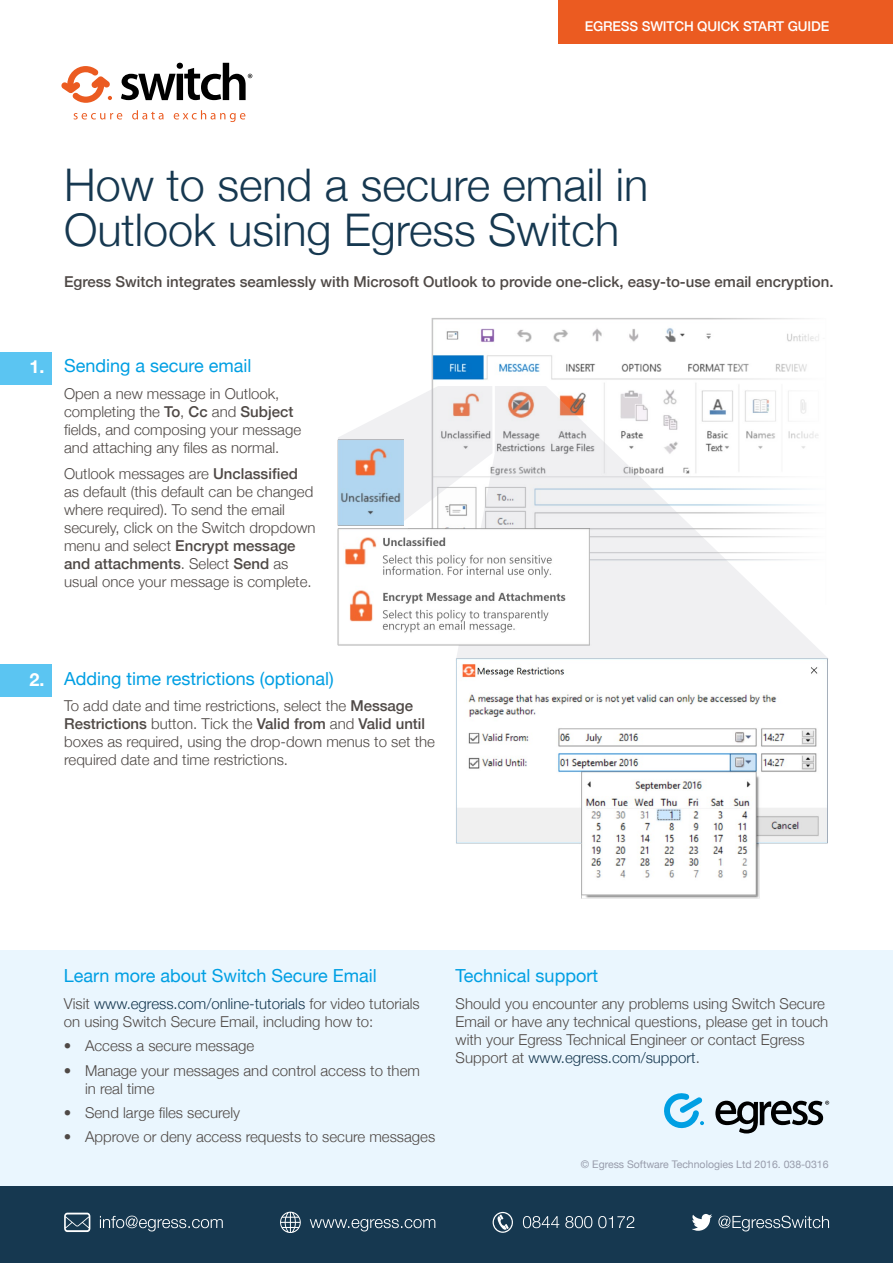
<style>
.page{position:relative;width:893px;height:1263px;background:#fff}
.page>*{position:absolute;margin:0;border:0;box-sizing:border-box;transform-origin:0 0}
.t1{font:300 45px/45px "Helvetica Neue";color:#163850}
.t2{font:18px "Helvetica Neue";color:#009fe3}
.t3{font:700 18px "Helvetica Neue";color:#fff}
.t4{font:300 15px/18px "Helvetica Neue";color:#4f4946}
.t5{font:500 15px "Helvetica Neue";color:#4f4946}
.t6{font:500 13.5px "Helvetica Neue";letter-spacing:-.01em;color:#fff}
.t7{font:10.5px "Helvetica Neue";color:#989cab}
.s1{font-weight:500}
.s2{color:#163850}
</style>
<div class="page">
<img style="left:435px;top:328px;width:384px;height:58px">
<div style="left:0;top:950px;width:893px;height:250px;background:#eaf6fe"></div>
<svg style="left:715px;top:1101px;width:114px;height:32px"></svg>
<svg style="left:664px;top:1093px;width:40px;height:36px"></svg>
<div style="left:0;top:1186px;width:893px;height:77px;background:#163850"></div>
<svg style="left:523px;top:1216px;width:111px;height:12px"></svg>
<svg style="left:493px;top:1212px;width:20px;height:21px"></svg>
<svg style="left:718px;top:1215px;width:111px;height:16px"></svg>
<svg style="left:692px;top:1214px;width:20px;height:17px"></svg>
<svg style="left:310px;top:1219px;width:125px;height:12px"></svg>
<svg style="left:280px;top:1211px;width:21px;height:22px"></svg>
<svg style="left:100px;top:1215px;width:123px;height:16px"></svg>
<svg style="left:64px;top:1213px;width:26px;height:19px"></svg>
<div style="left:0;top:352px;width:51px;height:32px;background:#5bc5f2"></div>
<div style="left:0;top:664px;width:51px;height:33px;background:#5bc5f2"></div>
<div style="left:558px;top:0;width:335px;height:43px;background:#eb5b21"></div>
<svg style="left:74px;top:113px;width:48px;height:6px"></svg>
<svg style="left:132px;top:110px;width:32px;height:9px"></svg>
<svg style="left:174px;top:110px;width:71px;height:12px"></svg>
<svg style="left:61px;top:66px;width:51px;height:37px"></svg>
<svg style="left:121px;top:63px;width:131px;height:37px"></svg>
<svg style="left:342px;top:386px;width:114px;height:50px"></svg>
<svg style="left:456px;top:386px;width:367px;height:268px;fill:#f0f0f2"></svg>
<img style="left:337px;top:436px;width:257px;height:214px">
<img style="left:456px;top:654px;width:372px;height:245px">
<p class="t6" style="left:585px;top:15px;width:246px">EGRESS SWITCH QUICK START GUIDE</p>
<h1 class="t1" style="left:64px;top:159px;width:586px">How to send a secure email in<br>Outlook using Egress Switch</h1>
<p class="t5" style="left:64px;top:269px;width:771px">Egress Switch integrates seamlessly with Microsoft Outlook to provide one-click, easy-to-use email encryption.</p>
<p class="t3" style="left:29px;top:353px;width:17px">1.</p>
<p class="t2" style="left:64px;top:353px;width:189px">Sending a secure email</p>
<p class="t4" style="left:64px;top:383px;width:238px">Open a new message in Outlook, completing the <span class="s1">To</span>, <span class="s1">Cc</span> and <span class="s1">Subject </span>fields, and composing your message and attaching any files as normal.</p>
<p class="t4" style="left:64px;top:464px;width:253px">Outlook messages are <span class="s1">Unclassified </span>as default (this default can be changed where required). To send the email securely, click on the Switch dropdown menu and select <span class="s1">Encrypt message and attachments</span>. Select <span class="s1">Send</span> as usual once your message is complete.</p>
<p class="t3" style="left:29px;top:665px;width:17px">2.</p>
<p class="t2" style="left:64px;top:665px;width:271px">Adding time restrictions (optional)</p>
<p class="t4" style="left:64px;top:696px;width:372px">To add date and time restrictions, select the <span class="s1">Message Restrictions</span> button. Tick the <span class="s1">Valid from</span> and <span class="s1">Valid until </span>boxes as required, using the drop-down menus to set the required date and time restrictions.</p>
<p class="t2" style="left:64px;top:963px;width:315px">Learn more about Switch Secure Email</p>
<p class="t4" style="left:64px;top:993px;width:357px">Visit <span class="s2">www.egress.com/online-tutorials</span> for video tutorials on using Switch Secure Email, including how to:</p>
<p class="t4" style="left:64px;top:1036px;width:192px">• Access a secure message</p>
<p class="t4" style="left:85px;top:1060px;width:336px;text-indent:-21px">• Manage your messages and control access to them in real time</p>
<p class="t4" style="left:64px;top:1102px;width:178px">• Send large files securely</p>
<p class="t4" style="left:64px;top:1127px;width:373px">• Approve or deny access requests to secure messages</p>
<p class="t2" style="left:456px;top:963px;width:144px">Technical support</p>
<p class="t4" style="left:456px;top:993px;width:374px">Should you encounter any problems using Switch Secure Email or have any technical questions, please get in touch with your Egress Technical Engineer or contact Egress Support at <span class="s2">www.egress.com/support</span>.</p>
<p class="t7" style="left:581px;top:1156px;width:249px">© Egress Software Technologies Ltd 2016. 038-0316</p>
</div>
